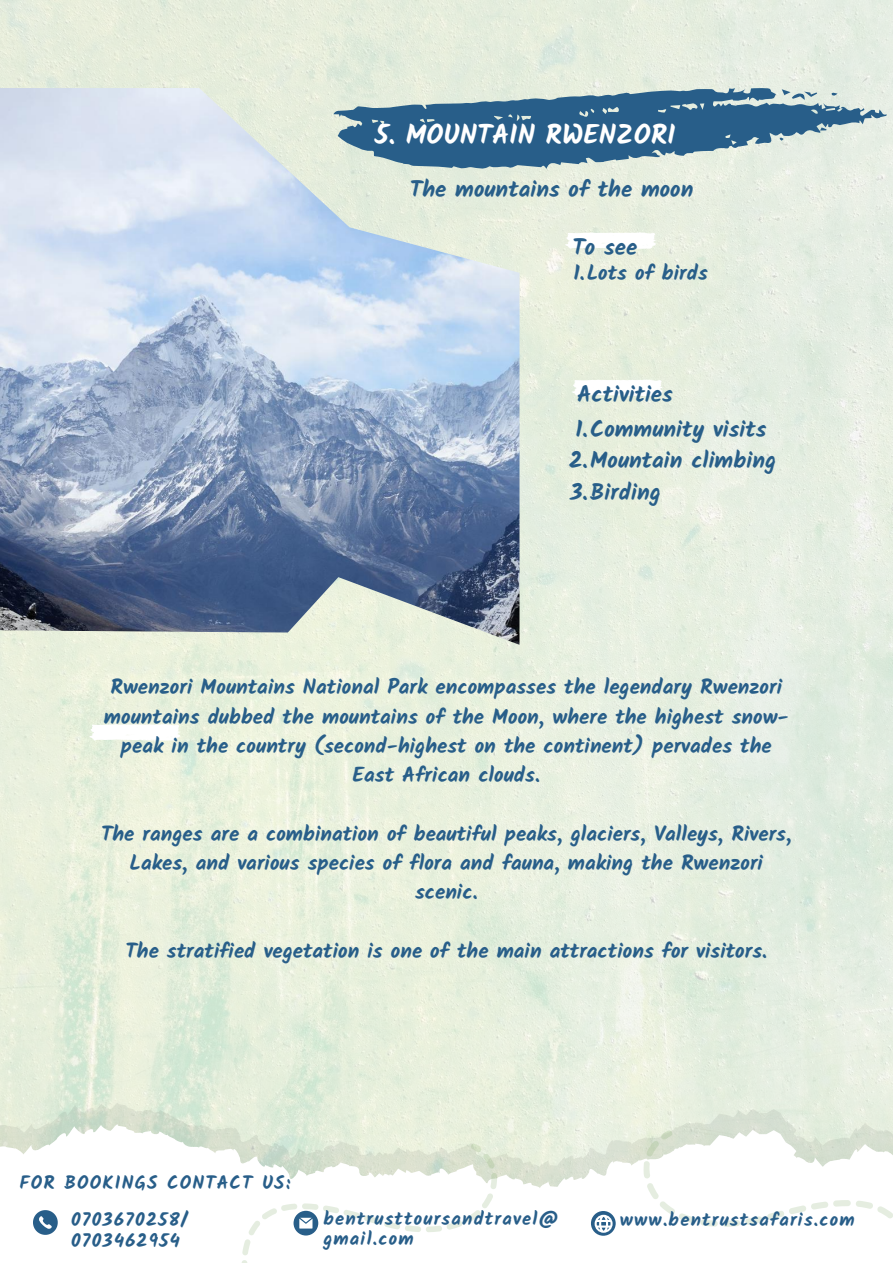
<style>
.page{position:relative;width:893px;height:1264px;background:#fff}
.page>*{position:absolute;margin:0;border:0;box-sizing:border-box;transform-origin:0 0}
.t1{font:700 27.45px "Kalam";color:#fff}
.t2{font:700 22.95px/31.5px "Kalam";color:#285e89}
.t3{font:700 21px/29.2px "Kalam";color:#285e89;text-align:center}
.t4{font:700 20.85px "Kalam";color:#285e89}
.t5{font:700 18.6px/20.2px "Kalam";letter-spacing:.065em;color:#285e89}
</style>
<div class="page">
<img style="left:0;top:0;width:892px;height:1098px">
<svg style="left:0;top:1098px;width:892px;height:21px;background:#e3eddb"></svg>
<svg style="left:0;top:1119px;width:892px;height:117px"></svg>
<svg style="left:636px;top:1130px;width:256px;height:106px"></svg>
<svg style="left:33px;top:1210px;width:25px;height:24px"></svg>
<svg style="left:184px;top:1143px;width:313px;height:119px"></svg>
<svg style="left:591px;top:1210px;width:24px;height:25px"></svg>
<svg style="left:594px;top:1214px;width:18px;height:18px"></svg>
<img style="left:0;top:88px;width:519px;height:557px">
<svg style="left:333px;top:88px;width:553px;height:82px;background:#7296ab"></svg>
<svg style="left:565px;top:232px;width:91px;height:17px"></svg>
<svg style="left:89px;top:724px;width:91px;height:16px"></svg>
<svg style="left:571px;top:379px;width:91px;height:17px"></svg>
<h1 class="t1" style="left:375px;top:118px;width:302px">5. MOUNTAIN RWENZORI</h1>
<p class="t2" style="left:410px;top:173px;width:285px">The mountains of the moon</p>
<p class="t2" style="left:572px;top:231px;width:66px">To see</p>
<p class="t4" style="left:573px;top:261px;width:136px">1.Lots of birds</p>
<p class="t2" style="left:577px;top:378px;width:97px">Activities</p>
<p class="t2" style="left:569px;top:413px;width:208px">1.Community visits<br>2.Mountain climbing<br>3.Birding</p>
<p class="t3" style="left:104px;top:672px;width:686px">Rwenzori Mountains National Park encompasses the legendary Rwenzori mountains dubbed the mountains of the Moon, where the highest snow&shy;peak in the country (second-highest on the continent) pervades the East African clouds.</p>
<p class="t3" style="left:101px;top:818px;width:692px">The ranges are a combination of beautiful peaks, glaciers, Valleys, Rivers,<br>Lakes, and various species of flora and fauna, making the Rwenzori scenic.</p>
<p class="t3" style="left:125px;top:935px;width:643px">The stratified vegetation is one of the main attractions for visitors.</p>
<p class="t5" style="left:20px;top:1171px;width:272px">FOR BOOKINGS CONTACT US:</p>
<p class="t5" style="left:323px;top:1208px;width:237px">bentrusttoursandtravel@ gmail.com</p>
<p class="t5" style="left:71px;top:1209px;width:116px">0703670258/</p>
<p class="t5" style="left:619px;top:1209px;width:236px">www.bentrustsafaris.com</p>
<p class="t5" style="left:71px;top:1229px;width:110px">0703462954</p>
</div>
